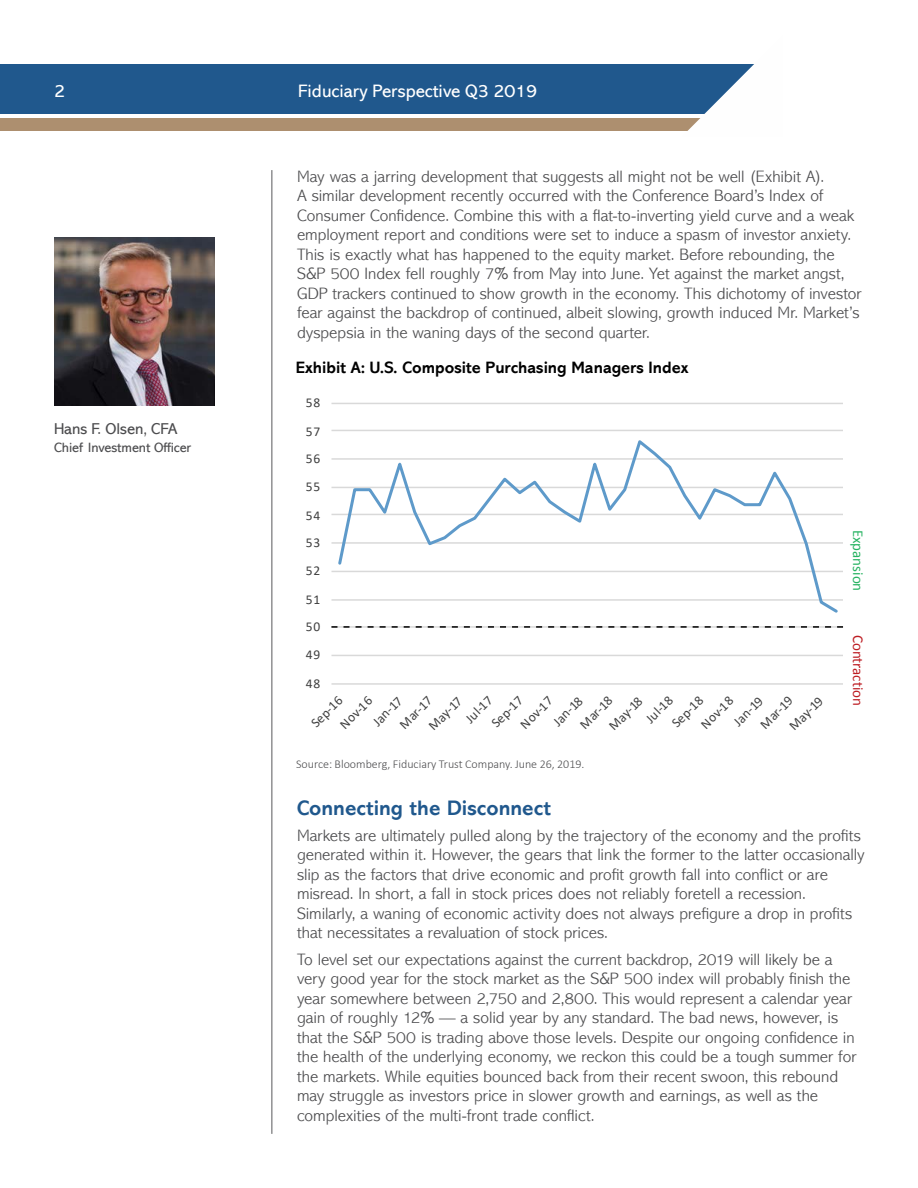
<style>
.page{position:relative;width:918px;height:1188px;background:#fff}
.page>*{position:absolute;margin:0;border:0;box-sizing:border-box;transform-origin:0 0}
.t1{font:700 21px "Abadi MT Std";color:#20588d}
.t2{font:18px "Abadi MT Std";color:#fff}
.t3{font:300 16.5px/19.5px "Abadi MT Std";color:#4d4d4f}
.t4{font:700 16.5px "Abadi MT Std";color:#000}
.t5{font:15.75px "Abadi MT Std";color:#4d4d4f}
.t6{font:15px "Calibri";color:#bd1d23}
.t7{font:15px "Calibri";color:#26b361}
.t8{font:13.5px "Calibri";letter-spacing:.05em;color:#404040}
.t9{font:13.5px "Abadi MT Std";color:#4d4d4f}
.t10{font:300 12px "Calibri";color:#4d4d4f}
</style>
<div class="page">
<div style="left:0;top:65px;width:769px;height:49px;background:#20588d"></div>
<div style="left:0;top:118px;width:769px;height:13px;background:#ad8f6f"></div>
<svg style="left:682px;top:64px;width:87px;height:67px"></svg>
<hr style="left:272px;top:170px;width:1px;height:964px;background:#58595b">
<img style="left:54px;top:238px;width:160px;height:168px">
<hr style="left:332px;top:655px;width:511px;height:1px;background:#d9d9d9">
<hr style="left:332px;top:599px;width:511px;height:2px;background:#d9d9d9">
<hr style="left:332px;top:571px;width:511px;height:1px;background:#d9d9d9">
<hr style="left:332px;top:542px;width:511px;height:2px;background:#d9d9d9">
<hr style="left:332px;top:514px;width:511px;height:1px;background:#d9d9d9">
<hr style="left:332px;top:487px;width:511px;height:1px;background:#d9d9d9">
<hr style="left:332px;top:458px;width:511px;height:2px;background:#d9d9d9">
<hr style="left:332px;top:430px;width:511px;height:1px;background:#d9d9d9">
<hr style="left:332px;top:403px;width:511px;height:1px;background:#d9d9d9">
<hr style="left:332px;top:683px;width:511px;height:2px;background:#d9d9d9">
<svg style="left:336px;top:440px;width:504px;height:173px"></svg>
<svg style="left:331px;top:626px;width:512px;height:2px"></svg>
<p class="t2" style="left:54px;top:81px;width:12px">2</p>
<p class="t2" style="left:298px;top:81px;width:240px">Fiduciary Perspective Q3 2019</p>
<p class="t3" style="left:297px;top:167px;width:566px">May was a jarring development that suggests all might not be well (Exhibit A).<br>A similar development recently occurred with the Conference Board’s Index of Consumer Confidence. Combine this with a flat-to-inverting yield curve and a weak employment report and conditions were set to induce a spasm of investor anxiety.<br>This is exactly what has happened to the equity market. Before rebounding, the S&amp;P 500 Index fell roughly 7% from May into June. Yet against the market angst, GDP trackers continued to show growth in the economy. This dichotomy of investor fear against the backdrop of continued, albeit slowing, growth induced Mr. Market’s dyspepsia in the waning days of the second quarter.</p>
<p class="t4" style="left:296px;top:357px;width:394px">Exhibit A: U.S. Composite Purchasing Managers Index</p>
<p class="t5" style="left:54px;top:420px;width:125px">Hans F. Olsen, CFA</p>
<p class="t9" style="left:54px;top:440px;width:139px">Chief Investment Officer</p>
<p class="t8" style="left:306px;top:393px;width:16px">58</p>
<p class="t8" style="left:306px;top:422px;width:16px">57</p>
<p class="t8" style="left:306px;top:449px;width:16px">56</p>
<p class="t8" style="left:306px;top:477px;width:16px">55</p>
<p class="t8" style="left:306px;top:506px;width:16px">54</p>
<p class="t8" style="left:306px;top:533px;width:16px">53</p>
<p class="t8" style="left:306px;top:561px;width:16px">52</p>
<p class="t8" style="left:306px;top:590px;width:16px">51</p>
<p class="t8" style="left:306px;top:617px;width:16px">50</p>
<p class="t8" style="left:306px;top:645px;width:16px">49</p>
<p class="t8" style="left:306px;top:674px;width:16px">48</p>
<p class="t8" style="left:604px;top:721px;width:43px;rotate:-45deg">May-18</p>
<p class="t8" style="left:641px;top:714px;width:34px;rotate:-45deg">Jul-18</p>
<p class="t8" style="left:424px;top:721px;width:43px;rotate:-45deg">May-17</p>
<p class="t8" style="left:461px;top:714px;width:34px;rotate:-45deg">Jul-17</p>
<p class="t8" style="left:307px;top:718px;width:40px;rotate:-45deg">Sep-16</p>
<p class="t8" style="left:668px;top:718px;width:40px;rotate:-45deg">Sep-18</p>
<p class="t8" style="left:487px;top:718px;width:40px;rotate:-45deg">Sep-17</p>
<p class="t8" style="left:335px;top:720px;width:41px;rotate:-45deg">Nov-16</p>
<p class="t8" style="left:368px;top:717px;width:37px;rotate:-45deg">Jan-17</p>
<p class="t8" style="left:696px;top:720px;width:41px;rotate:-45deg">Nov-18</p>
<p class="t8" style="left:729px;top:717px;width:37px;rotate:-45deg">Jan-19</p>
<p class="t8" style="left:575px;top:720px;width:41px;rotate:-45deg">Mar-18</p>
<p class="t8" style="left:756px;top:720px;width:41px;rotate:-45deg">Mar-19</p>
<p class="t8" style="left:516px;top:720px;width:41px;rotate:-45deg">Nov-17</p>
<p class="t8" style="left:549px;top:717px;width:37px;rotate:-45deg">Jan-18</p>
<p class="t8" style="left:395px;top:720px;width:41px;rotate:-45deg">Mar-17</p>
<p class="t8" style="left:785px;top:721px;width:43px;rotate:-45deg">May-19</p>
<p class="t10" style="left:296px;top:756px;width:290px">Source: Bloomberg, Fiduciary Trust Company. June 26, 2019.</p>
<p class="t7" style="left:868px;top:530px;width:63px;rotate:90deg">Expansion</p>
<p class="t6" style="left:868px;top:635px;width:73px;rotate:90deg">Contraction</p>
<p class="t1" style="left:297px;top:795px;width:255px">Connecting the Disconnect</p>
<p class="t3" style="left:297px;top:826px;width:569px">Markets are ultimately pulled along by the trajectory of the economy and the profits generated within it. However, the gears that link the former to the latter occasionally slip as the factors that drive economic and profit growth fall into conflict or are misread. In short, a fall in stock prices does not reliably foretell a recession.<br>Similarly, a waning of economic activity does not always prefigure a drop in profits that necessitates a revaluation of stock prices.</p>
<p class="t3" style="left:297px;top:950px;width:561px">To level set our expectations against the current backdrop, 2019 will likely be a very good year for the stock market as the S&amp;P 500 index will probably finish the year somewhere between 2,750 and 2,800. This would represent a calendar year gain of roughly 12% — a solid year by any standard. The bad news, however, is that the S&amp;P 500 is trading above those levels. Despite our ongoing confidence in the health of the underlying economy, we reckon this could be a tough summer for the markets. While equities bounced back from their recent swoon, this rebound may struggle as investors price in slower growth and earnings, as well as the complexities of the multi-front trade conflict.</p>
</div>
